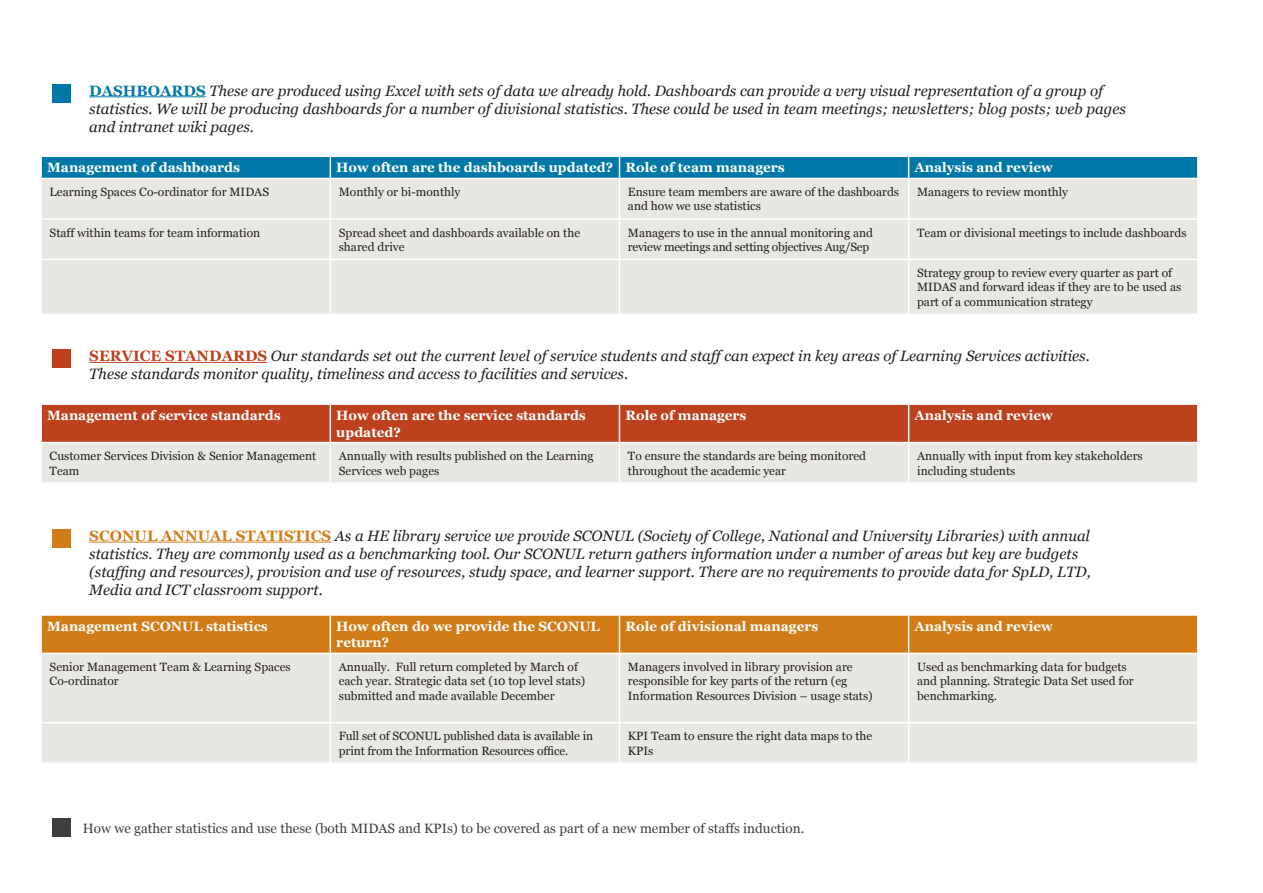
<style>
.page{position:relative;width:1263px;height:893px;background:#fff}
.page>*{position:absolute;margin:0;border:0;box-sizing:border-box;transform-origin:0 0}
.t1{font:italic 15px/18px "Georgia";color:#231f20}
.t2{font:700 13.5px/16.2px "Georgia";color:#fff}
.t3{font:13.5px "Georgia";color:#3e3e3f}
.t4{font:12px/14.4px "Georgia";color:#231f20}
.t5{font:12px/14.4px "Georgia";letter-spacing:-.02em;color:#231f20}
.s1{font-weight:700;font-style:normal;color:#0078a7}
.s2{font-weight:700;font-style:normal;color:#be411e}
.s3{font-weight:700;font-style:normal;color:#d17c17}
</style>
<div class="page">
<hr style="left:89px;top:542px;width:242px;height:1px;background:#d17c17">
<div style="left:42px;top:616px;width:1155px;height:37px;background:#d17c17"></div>
<div style="left:42px;top:654px;width:1155px;height:108px;background:#e8e7e1"></div>
<hr style="left:330px;top:616px;width:1px;height:37px;background:#fff">
<hr style="left:619px;top:616px;width:1px;height:37px;background:#fff">
<hr style="left:908px;top:616px;width:1px;height:37px;background:#fff">
<hr style="left:330px;top:654px;width:1px;height:68px;background:#fff">
<hr style="left:619px;top:654px;width:1px;height:68px;background:#fff">
<hr style="left:908px;top:654px;width:1px;height:68px;background:#fff">
<hr style="left:40px;top:722px;width:290px;height:1px;background:#fff">
<hr style="left:330px;top:722px;width:289px;height:1px;background:#fff">
<hr style="left:330px;top:723px;width:1px;height:39px;background:#fff">
<hr style="left:619px;top:722px;width:290px;height:1px;background:#fff">
<hr style="left:619px;top:723px;width:1px;height:39px;background:#fff">
<hr style="left:909px;top:722px;width:289px;height:1px;background:#fff">
<hr style="left:908px;top:723px;width:1px;height:39px;background:#fff">
<div style="left:42px;top:405px;width:1155px;height:37px;background:#be411e"></div>
<div style="left:42px;top:443px;width:1155px;height:39px;background:#e8e7e1"></div>
<hr style="left:330px;top:405px;width:1px;height:37px;background:#fff">
<hr style="left:619px;top:405px;width:1px;height:37px;background:#fff">
<hr style="left:908px;top:405px;width:1px;height:37px;background:#fff">
<hr style="left:330px;top:443px;width:1px;height:39px;background:#fff">
<hr style="left:619px;top:443px;width:1px;height:39px;background:#fff">
<hr style="left:908px;top:443px;width:1px;height:39px;background:#fff">
<div style="left:52px;top:349px;width:19px;height:19px;background:#be411e"></div>
<div style="left:52px;top:529px;width:19px;height:19px;background:#d17c17"></div>
<div style="left:52px;top:819px;width:19px;height:18px;background:#3e3e3f"></div>
<hr style="left:89px;top:96px;width:117px;height:1px;background:#0078a7">
<div style="left:42px;top:179px;width:1155px;height:135px;background:#e8e7e1"></div>
<svg style="left:41px;top:156px;width:1157px;height:22px;background:#1080ac"></svg>
<hr style="left:330px;top:179px;width:1px;height:39px;background:#fff">
<hr style="left:619px;top:179px;width:1px;height:39px;background:#fff">
<hr style="left:908px;top:179px;width:1px;height:39px;background:#fff">
<hr style="left:40px;top:218px;width:290px;height:2px;background:#fff">
<hr style="left:330px;top:218px;width:289px;height:2px;background:#fff">
<hr style="left:330px;top:220px;width:1px;height:39px;background:#fff">
<hr style="left:619px;top:218px;width:290px;height:2px;background:#fff">
<hr style="left:619px;top:220px;width:1px;height:39px;background:#fff">
<hr style="left:909px;top:218px;width:289px;height:2px;background:#fff">
<hr style="left:908px;top:220px;width:1px;height:39px;background:#fff">
<hr style="left:40px;top:259px;width:290px;height:1px;background:#fff">
<hr style="left:330px;top:259px;width:289px;height:1px;background:#fff">
<hr style="left:330px;top:260px;width:1px;height:54px;background:#fff">
<hr style="left:619px;top:259px;width:290px;height:1px;background:#fff">
<hr style="left:619px;top:260px;width:1px;height:54px;background:#fff">
<hr style="left:909px;top:259px;width:289px;height:1px;background:#fff">
<hr style="left:908px;top:260px;width:1px;height:54px;background:#fff">
<div style="left:52px;top:85px;width:19px;height:18px;background:#0078a7"></div>
<hr style="left:89px;top:362px;width:178px;height:1px;background:#be411e">
<p class="t1" style="left:89px;top:81px;width:1038px"><span class="s1">DASHBOARDS</span> These are produced using Excel with sets of data we already hold. Dashboards can provide a very visual representation of a group of statistics. We will be producing dashboards for a number of divisional statistics. These could be used in team meetings; newsletters; blog posts; web pages and intranet wiki pages.</p>
<p class="t2" style="left:47px;top:160px;width:194px">Management of dashboards</p>
<p class="t2" style="left:336px;top:160px;width:450px">How often are the dashboards updated? Role of team managers</p>
<p class="t2" style="left:915px;top:160px;width:140px">Analysis and review</p>
<p class="t4" style="left:50px;top:185px;width:221px">Learning Spaces Co-ordinator for MIDAS</p>
<p class="t4" style="left:339px;top:185px;width:123px">Monthly or bi-monthly</p>
<p class="t4" style="left:628px;top:185px;width:273px">Ensure team members are aware of the dashboards and how we use statistics</p>
<p class="t4" style="left:917px;top:185px;width:153px">Managers to review monthly</p>
<p class="t4" style="left:50px;top:225px;width:212px">Staff within teams for team information</p>
<p class="t4" style="left:339px;top:225px;width:243px">Spread sheet and dashboards available on the shared drive</p>
<p class="t5" style="left:628px;top:225px;width:247px">Managers to use in the annual monitoring and review meetings and setting objectives Aug/Sep</p>
<p class="t4" style="left:917px;top:225px;width:271px">Team or divisional meetings to include dashboards</p>
<p class="t4" style="left:917px;top:266px;width:266px">Strategy group to review every quarter as part of<br>MIDAS and forward ideas if they are to be used as part of a communication strategy</p>
<p class="t1" style="left:89px;top:347px;width:1002px"><span class="s2">SERVICE STANDARDS</span> Our standards set out the current level of service students and staff can expect in key areas of Learning Services activities.<br>These standards monitor quality, timeliness and access to facilities and services.</p>
<p class="t2" style="left:47px;top:408px;width:235px">Management of service standards</p>
<p class="t2" style="left:336px;top:408px;width:251px">How often are the service standards updated?</p>
<p class="t2" style="left:625px;top:408px;width:123px">Role of managers</p>
<p class="t2" style="left:915px;top:408px;width:140px">Analysis and review</p>
<p class="t4" style="left:50px;top:449px;width:268px">Customer Services Division &amp; Senior Management<br>Team</p>
<p class="t4" style="left:339px;top:449px;width:256px">Annually with results published on the Learning<br>Services web pages</p>
<p class="t4" style="left:628px;top:449px;width:240px">To ensure the standards are being monitored throughout the academic year</p>
<p class="t4" style="left:917px;top:449px;width:227px">Annually with input from key stakeholders including students</p>
<p class="t1" style="left:89px;top:526px;width:1003px"><span class="s3">SCONUL ANNUAL STATISTICS</span> As a HE library service we provide SCONUL (Society of College, National and University Libraries) with annual statistics. They are commonly used as a benchmarking tool. Our SCONUL return gathers information under a number of areas but key are budgets (staffing and resources), provision and use of resources, study space, and learner support. There are no requirements to provide data for SpLD, LTD, Media and ICT classroom support.</p>
<p class="t2" style="left:47px;top:618px;width:222px">Management SCONUL statistics</p>
<p class="t2" style="left:336px;top:618px;width:265px">How often do we provide the SCONUL return?</p>
<p class="t2" style="left:625px;top:618px;width:194px">Role of divisional managers</p>
<p class="t2" style="left:915px;top:618px;width:140px">Analysis and review</p>
<p class="t4" style="left:50px;top:660px;width:243px">Senior Management Team &amp; Learning Spaces<br>Co-ordinator</p>
<p class="t4" style="left:339px;top:660px;width:248px">Annually. Full return completed by March of each year. Strategic data set (10 top level stats) submitted and made available December</p>
<p class="t4" style="left:628px;top:660px;width:246px">Managers involved in library provision are responsible for key parts of the return (eg<br>Information Resources Division – usage stats)</p>
<p class="t4" style="left:917px;top:660px;width:218px">Used as benchmarking data for budgets and planning. Strategic Data Set used for benchmarking.</p>
<p class="t4" style="left:339px;top:729px;width:256px">Full set of SCONUL published data is available in print from the Information Resources office.</p>
<p class="t4" style="left:628px;top:729px;width:246px">KPI Team to ensure the right data maps to the<br>KPIs</p>
<p class="t3" style="left:83px;top:820px;width:723px">How we gather statistics and use these (both MIDAS and KPIs) to be covered as part of a new member of staffs induction.</p>
</div>
